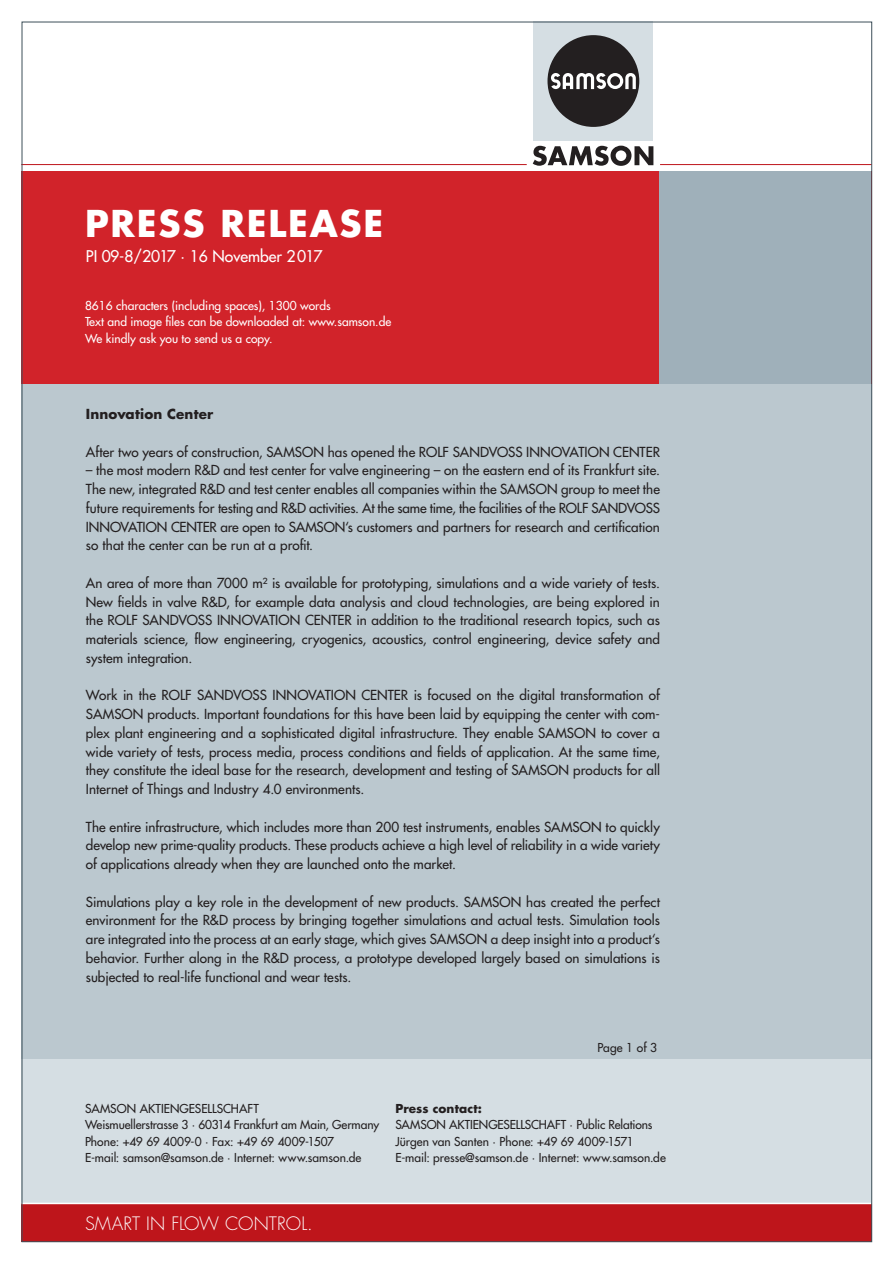
<style>
.page{position:relative;width:893px;height:1263px;background:#fff}
.page>*{position:absolute;margin:0;border:0;box-sizing:border-box;transform-origin:0 0}
.t1{font:700 36px "Futura";letter-spacing:.05em;color:#fff}
.t2{font:300 18px "Futura";letter-spacing:.005em;color:#fff}
.t3{font:15.75px "Futura";color:#fff}
.t4{font:13.5px/18.8px "Futura";letter-spacing:.005em;color:#231f20;text-align:justify}
.t5{font:700 13.5px "Futura";letter-spacing:.01em;color:#231f20}
.t6{font:12px/16.5px "Futura";color:#231f20}
.t7{font:12px/16.5px "Futura";color:#fff}
.t8{font:700 12px "Futura";letter-spacing:.01em;color:#231f20}
</style>
<div class="page">
<div style="left:21px;top:332px;width:851px;height:880px;background:#bbc8cf"></div>
<div style="left:21px;top:1059px;width:851px;height:144px;background:#d5dee3"></div>
<div style="left:21px;top:171px;width:851px;height:213px;background:#d1232a"></div>
<hr style="left:660px;top:164px;width:212px;height:1px;background:#be151b">
<hr style="left:21px;top:164px;width:506px;height:1px;background:#be151b">
<svg style="left:533px;top:146px;width:120px;height:20px"></svg>
<div style="left:534px;top:21px;width:119px;height:120px;background:#d5dee3"></div>
<div style="left:547px;top:35px;width:92px;height:92px;background:#231f20;border-radius:50%"></div>
<svg style="left:551px;top:73px;width:85px;height:16px"></svg>
<div style="left:21px;top:1203px;width:851px;height:39px;background:#be151b"></div>
<hr style="left:21px;top:1203px;width:851px;height:1px;background:#fff">
<div style="left:659px;top:171px;width:212px;height:213px;background:#9fb0ba"></div>
<h1 class="t1" style="left:85px;top:199px;width:300px">PRESS RELEASE</h1>
<p class="t3" style="left:86px;top:246px;width:238px">PI 09-8/2017 · 16 November 2017</p>
<p class="t7" style="left:85px;top:297px;width:308px">8616 characters (including spaces), 1300 words<br>Text and image files can be downloaded at: www.samson.de<br>We kindly ask you to send us a copy.</p>
<p class="t5" style="left:86px;top:405px;width:129px">Innovation Center</p>
<p class="t4" style="left:86px;top:442px;width:576px">After two years of construction, SAMSON has opened the ROLF SANDVOSS INNOVATION CENTER</p>
<p class="t4" style="left:86px;top:461px;width:576px">– the most modern R&amp;D and test center for valve engineering – on the eastern end of its Frankfurt site.<br>The new, integrated R&amp;D and test center enables all companies within the SAMSON group to meet the future requirements for testing and R&amp;D activities. At the same time, the facilities of the ROLF SANDVOSS INNOVATION CENTER are open to SAMSON‘s customers and partners for research and certification so that the center can be run at a profit.</p>
<p class="t4" style="left:86px;top:573px;width:576px">An area of more than 7000 m² is available for prototyping, simulations and a wide variety of tests.<br>New fields in valve R&amp;D, for example data analysis and cloud technologies, are being explored in the ROLF SANDVOSS INNOVATION CENTER in addition to the traditional research topics, such as materials science, flow engineering, cryogenics, acoustics, control engineering, device safety and system integration.</p>
<p class="t4" style="left:86px;top:686px;width:576px">Work in the ROLF SANDVOSS INNOVATION CENTER is focused on the digital transformation of SAMSON products. Important foundations for this have been laid by equipping the center with com&shy;plex plant engineering and a sophisticated digital infrastructure. They enable SAMSON to cover a wide variety of tests, process media, process conditions and fields of application. At the same time, they constitute the ideal base for the research, development and testing of SAMSON products for all Internet of Things and Industry 4.0 environments.</p>
<p class="t4" style="left:86px;top:817px;width:576px">The entire infrastructure, which includes more than 200 test instruments, enables SAMSON to quickly develop new prime-quality products. These products achieve a high level of reliability in a wide variety of applications already when they are launched onto the market.</p>
<p class="t4" style="left:86px;top:892px;width:576px">Simulations play a key role in the development of new products. SAMSON has created the perfect environment for the R&amp;D process by bringing together simulations and actual tests. Simulation tools are integrated into the process at an early stage, which gives SAMSON a deep insight into a product‘s behavior. Further along in the R&amp;D process, a prototype developed largely based on simulations is subjected to real-life functional and wear tests.</p>
<p class="t6" style="left:597px;top:1040px;width:61px">Page 1 of 3</p>
<p class="t6" style="left:85px;top:1100px;width:296px">SAMSON AKTIENGESELLSCHAFT<br>Weismuellerstrasse 3 · 60314 Frankfurt am Main, Germany Phone: +49 69 4009-0 · Fax: +49 69 4009-1507<br>E-mail: samson@samson.de · Internet: www.samson.de</p>
<p class="t8" style="left:395px;top:1100px;width:88px">Press contact:</p>
<p class="t6" style="left:395px;top:1116px;width:272px">SAMSON AKTIENGESELLSCHAFT · Public Relations<br>Jürgen van Santen · Phone: +49 69 4009-1571<br>E-mail: presse@samson.de · Internet: www.samson.de</p>
<h2 class="t2" style="left:85px;top:1211px;width:229px">SMART IN FLOW CONTROL.</h2>
</div>
